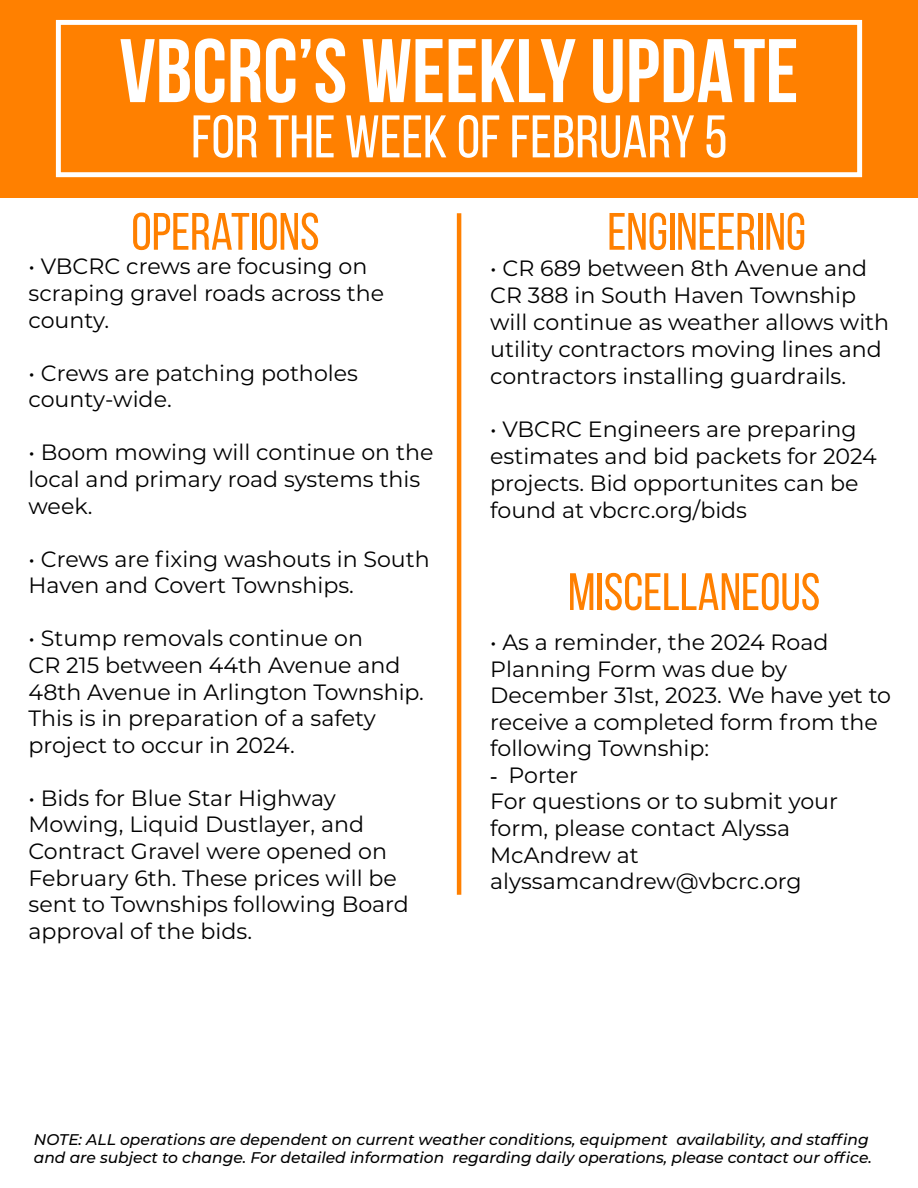
<style>
.page{position:relative;width:918px;height:1188px;background:#fff}
.page>*{position:absolute;margin:0;border:0;box-sizing:border-box;transform-origin:0 0}
.t1{font:700 90px "Bebas Neue";color:#fff}
.t2{font:60px "Bebas Neue";color:#fff}
.t3{font:52.5px "Bebas Neue";color:#ff8000}
.t4{font:22.2px/26.5px "Montserrat";color:#000}
.t5{font:italic 500 15.45px/18.3px "Montserrat";color:#000}
.s1{font-family:"Times New Roman"}
</style>
<div class="page">
<div style="left:0;top:0;width:918px;height:197px;background:#ff8000"></div>
<div style="left:56px;top:20px;width:806px;height:157px;border:5px solid #fff"></div>
<hr style="left:457px;top:213px;width:4px;height:682px;background:#ff8000">
<h1 class="t1" style="left:119px;top:22px;width:681px">VBCRC’s WEEKLy UPDATE</h1>
<h2 class="t2" style="left:191px;top:104px;width:538px">FOR THE WEEK OF FEBRUARY 5</h2>
<h3 class="t3" style="left:131px;top:203px;width:190px">OPERATIONS</h3>
<p class="t4" style="left:29px;top:253px;width:357px">• VBCRC crews are focusing on scraping gravel roads across the county.</p>
<p class="t4" style="left:29px;top:359px;width:331px">• Crews are patching potholes county-wide.</p>
<p class="t4" style="left:29px;top:439px;width:406px">• Boom mowing will continue on the local and primary road systems this week.</p>
<p class="t4" style="left:29px;top:545px;width:403px">• Crews are fixing washouts in South<br>Haven and Covert Townships.</p>
<p class="t4" style="left:29px;top:624px;width:397px">• Stump removals continue on<br>CR 215 between 44th Avenue and<br>48th Avenue in Arlington Township.<br>This is in preparation of a safety project to occur in 2024.</p>
<p class="t4" style="left:29px;top:784px;width:382px">• Bids for Blue Star Highway<br>Mowing, Liquid Dustlayer, and<br>Contract Gravel were opened on<br>February 6th. These prices will be sent to Townships following Board approval of the bids.</p>
<h3 class="t3" style="left:607px;top:203px;width:200px">ENGINEERING</h3>
<p class="t4" style="left:490px;top:254px;width:401px">• CR 689 between 8th Avenue and CR 388 in South Haven Township will continue as weather allows with utility contractors moving lines and contractors installing guardrails.</p>
<p class="t4" style="left:490px;top:415px;width:388px">• VBCRC Engineers are preparing estimates and bid packets for 2024 projects. Bid opportunites can be found at vbcrc.org/bids</p>
<h3 class="t3" style="left:568px;top:563px;width:254px">MISCELLANEOUS</h3>
<p class="t4" style="left:490px;top:628px;width:403px">• As a reminder, the 2024 Road<br>Planning Form was due by<br>December 31st, 2023. We have yet to receive a completed form from the following Township:</p>
<p class="t4" style="left:490px;top:761px;width:349px"><span class="s1">-</span> Porter<br>For questions or to submit your form, please contact Alyssa<br>McAndrew at alyssamcandrew@vbcrc.org</p>
<p class="t5" style="left:34px;top:1129px;width:840px">NOTE: ALL operations are dependent on current weather conditions, equipment availability, and staffing and are subject to change. For detailed information regarding daily operations, please contact our office.</p>
</div>
